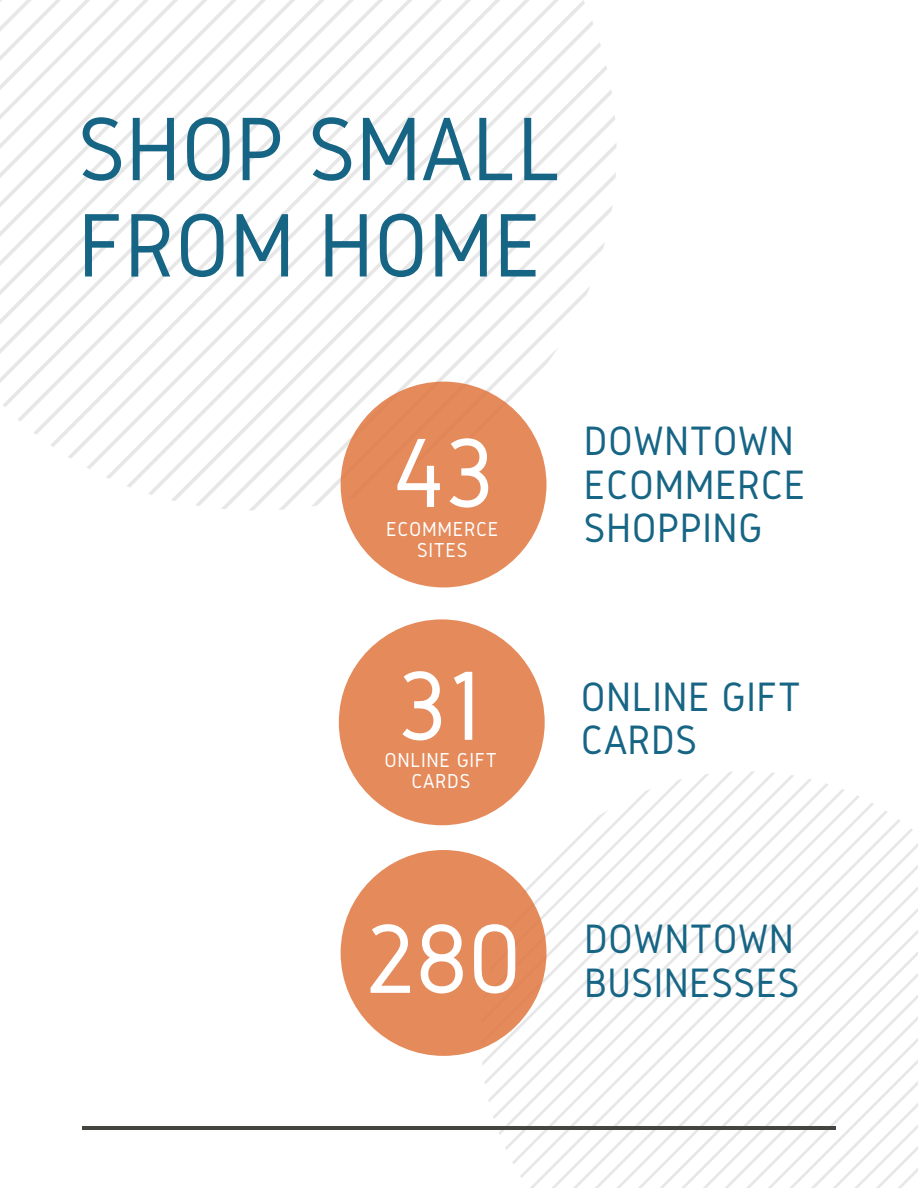
<style>
.page{position:relative;width:918px;height:1188px;background:#fff}
.page>*{position:absolute;margin:0;border:0;box-sizing:border-box;transform-origin:0 0}
.t1{font:102.15px "Gidole";letter-spacing:-.01em;color:#fff}
.t2{font:93.6px/96.3px "Gidole";color:#176585}
.t3{font:42.6px/43.3px "Gidole";letter-spacing:.01em;color:#176585}
.t4{font:21px/21.1px "Gidole";letter-spacing:.03em;color:#fff;text-align:center}
</style>
<div class="page">
<svg style="left:3px;top:9px;width:15px;height:398px"></svg>
<svg style="left:18px;top:0;width:15px;height:421px"></svg>
<svg style="left:33px;top:6px;width:17px;height:429px"></svg>
<svg style="left:50px;top:0;width:18px;height:447px"></svg>
<svg style="left:68px;top:0;width:18px;height:458px"></svg>
<svg style="left:86px;top:0;width:20px;height:469px"></svg>
<svg style="left:106px;top:0;width:479px;height:479px"></svg>
<svg style="left:126px;top:20px;width:467px;height:467px"></svg>
<svg style="left:148px;top:42px;width:453px;height:453px"></svg>
<svg style="left:171px;top:65px;width:436px;height:436px"></svg>
<svg style="left:195px;top:89px;width:417px;height:417px"></svg>
<svg style="left:221px;top:115px;width:394px;height:394px"></svg>
<svg style="left:248px;top:142px;width:369px;height:369px"></svg>
<svg style="left:278px;top:172px;width:338px;height:338px"></svg>
<svg style="left:311px;top:205px;width:302px;height:302px"></svg>
<svg style="left:348px;top:242px;width:257px;height:257px"></svg>
<svg style="left:392px;top:286px;width:199px;height:199px"></svg>
<div style="left:341px;top:382px;width:205px;height:205px;background:#e58a5b;border-radius:50%"></div>
<div style="left:339px;top:619px;width:206px;height:206px;background:#e58a5b;border-radius:50%"></div>
<svg style="left:505px;top:795px;width:355px;height:355px"></svg>
<svg style="left:512px;top:803px;width:362px;height:361px"></svg>
<svg style="left:520px;top:811px;width:367px;height:367px"></svg>
<svg style="left:529px;top:819px;width:371px;height:369px"></svg>
<svg style="left:538px;top:828px;width:375px;height:360px"></svg>
<svg style="left:548px;top:838px;width:370px;height:350px"></svg>
<svg style="left:558px;top:849px;width:360px;height:339px"></svg>
<svg style="left:569px;top:860px;width:349px;height:328px"></svg>
<svg style="left:581px;top:872px;width:337px;height:316px"></svg>
<svg style="left:593px;top:884px;width:325px;height:304px"></svg>
<svg style="left:607px;top:897px;width:311px;height:291px"></svg>
<svg style="left:620px;top:911px;width:298px;height:277px"></svg>
<svg style="left:635px;top:925px;width:283px;height:263px"></svg>
<svg style="left:650px;top:940px;width:268px;height:248px"></svg>
<svg style="left:666px;top:956px;width:252px;height:232px"></svg>
<svg style="left:683px;top:973px;width:235px;height:215px"></svg>
<svg style="left:701px;top:991px;width:217px;height:197px"></svg>
<div style="left:341px;top:850px;width:205px;height:206px;background:#e58a5b;border-radius:50%"></div>
<hr style="left:82px;top:1126px;width:754px;height:3px;background:#444440">
<h2 class="t2" style="left:78px;top:102px;width:486px">SHOP SMALL<br>FROM HOME</h2>
<h1 class="t1" style="left:392px;top:417px;width:103px">43</h1>
<p class="t4" style="left:386px;top:518px;width:114px">ECOMMERCE<br>SITES</p>
<h1 class="t1" style="left:397px;top:650px;width:87px">31</h1>
<p class="t4" style="left:385px;top:750px;width:114px">ONLINE GIFT<br>CARDS</p>
<h1 class="t1" style="left:364px;top:903px;width:159px">280</h1>
<p class="t3" style="left:584px;top:420px;width:223px">DOWNTOWN<br>ECOMMERCE<br>SHOPPING</p>
<p class="t3" style="left:581px;top:675px;width:221px">ONLINE GIFT<br>CARDS</p>
<p class="t3" style="left:584px;top:918px;width:217px">DOWNTOWN<br>BUSINESSES</p>
</div>
